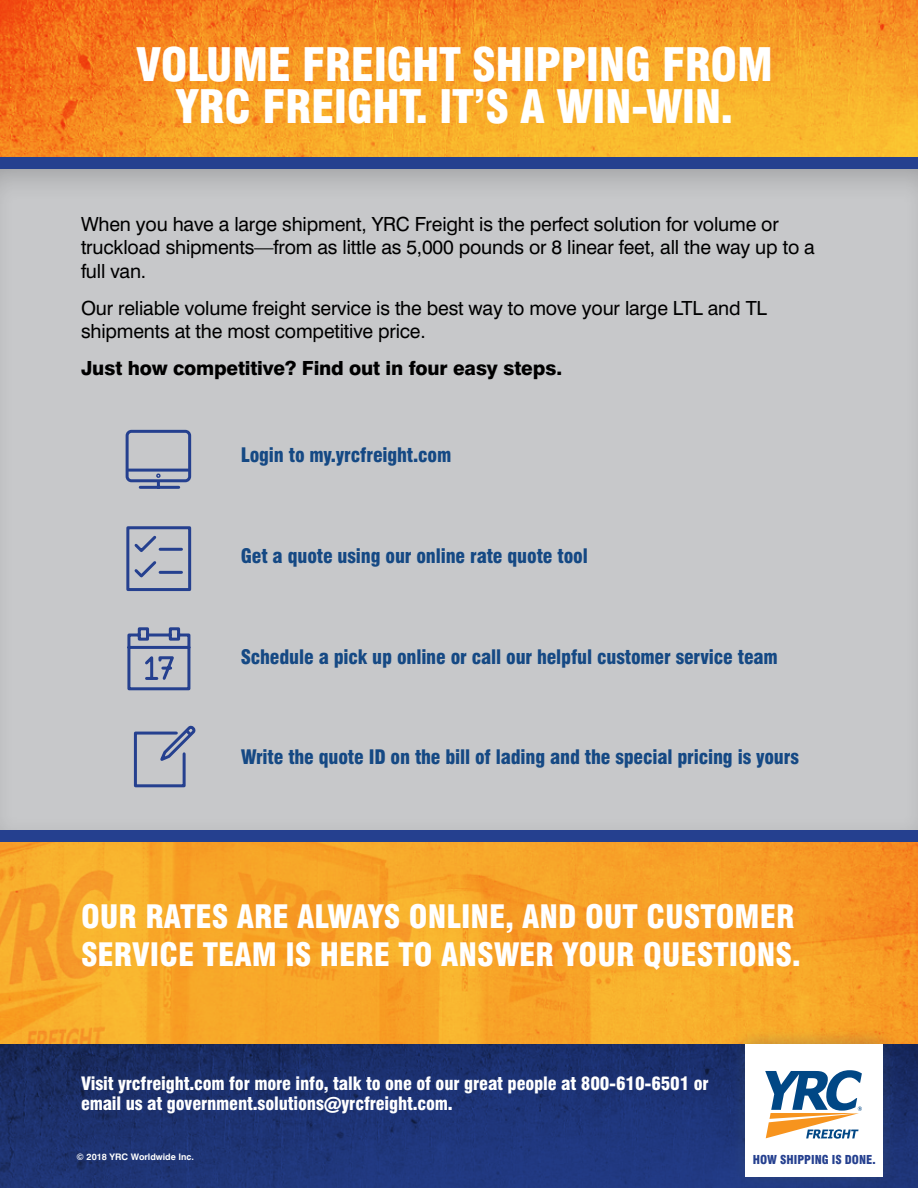
<style>
.page{position:relative;width:918px;height:1188px;background:#fff}
.page>*{position:absolute;margin:0;border:0;box-sizing:border-box;transform-origin:0 0}
.t1{font:900 condensed 45px/42px "Swiss 721 BT";letter-spacing:-.01em;color:#fff;text-align:center}
.t2{font:900 condensed 31.5px/37.8px "Swiss 721 BT";color:#fff}
.t3{font:19.5px/23.4px "Swiss 721 BT";letter-spacing:-.01em;color:#000}
.t4{font:900 condensed 19.5px "Swiss 721 BT";letter-spacing:-.01em;color:#154984}
.t5{font:800 19.5px "Swiss 721 BT";letter-spacing:-.01em;color:#000}
.t6{font:900 condensed 18px/19.5px "Swiss 721 BT";letter-spacing:-.01em;color:#fff}
.t7{font:900 condensed 12px "Swiss 721 BT";color:#25408f}
.t8{font:700 9px "Swiss 721 BT";color:#fff}
</style>
<div class="page">
<div style="left:0;top:157px;width:918px;height:678px;background:#c7c8ca"></div>
<img style="left:0;top:842px;width:918px;height:202px">
<svg style="left:0;top:1044px;width:918px;height:144px;background:#1c3272"></svg>
<div style="left:730px;top:1028px;width:169px;height:160px;background:#425a65;opacity:.35"></div>
<div style="left:746px;top:1044px;width:137px;height:132px;background:#fff"></div>
<svg style="left:765px;top:1070px;width:97px;height:69px"></svg>
<div style="left:0;top:831px;width:918px;height:11px;background:#25408f"></div>
<img style="left:0;top:0;width:918px;height:158px">
<div style="left:0;top:158px;width:918px;height:11px;background:#25408f"></div>
<hr style="left:140px;top:486px;width:39px;height:3px;background:#25408f">
<hr style="left:127px;top:469px;width:63px;height:3px;background:#25408f">
<div style="left:126px;top:430px;width:65px;height:52px;border:3px solid #25408f;border-radius:4px"></div>
<svg style="left:156px;top:474px;width:5px;height:12px"></svg>
<div style="left:126px;top:526px;width:65px;height:65px;border:3px solid #25408f"></div>
<svg style="left:134px;top:535px;width:49px;height:43px"></svg>
<svg style="left:127px;top:627px;width:64px;height:64px"></svg>
<svg style="left:133px;top:725px;width:63px;height:63px"></svg>
<h1 class="t1" style="left:136px;top:44px;width:638px">VOLUME FREIGHT SHIPPING FROM<br>YRC FREIGHT. IT’S A WIN-WIN.</h1>
<p class="t3" style="left:81px;top:212px;width:735px">When you have a large shipment, YRC Freight is the perfect solution for volume or truckload shipments—from as little as 5,000 pounds or 8 linear feet, all the way up to a full van.</p>
<p class="t3" style="left:81px;top:296px;width:688px">Our reliable volume freight service is the best way to move your large LTL and TL shipments at the most competitive price.</p>
<p class="t5" style="left:81px;top:356px;width:483px">Just how competitive? Find out in four easy steps.</p>
<p class="t4" style="left:241px;top:443px;width:212px">Login to my.yrcfreight.com</p>
<p class="t4" style="left:241px;top:544px;width:349px">Get a quote using our online rate quote tool</p>
<p class="t4" style="left:241px;top:645px;width:538px">Schedule a pick up online or call our helpful customer service team</p>
<p class="t4" style="left:241px;top:746px;width:560px">Write the quote ID on the bill of lading and the special pricing is yours</p>
<h2 class="t2" style="left:81px;top:898px;width:721px">OUR RATES ARE ALWAYS ONLINE, AND OUT CUSTOMER<br>SERVICE TEAM IS HERE TO ANSWER YOUR QUESTIONS.</h2>
<p class="t6" style="left:81px;top:1074px;width:629px">Visit yrcfreight.com for more info, talk to one of our great people at 800-610-6501 or email us at government.solutions@yrcfreight.com.</p>
<p class="t8" style="left:77px;top:1151px;width:119px">© 2018 YRC Worldwide Inc.</p>
<p class="t7" style="left:753px;top:1153px;width:124px">HOW SHIPPING IS DONE.</p>
</div>
